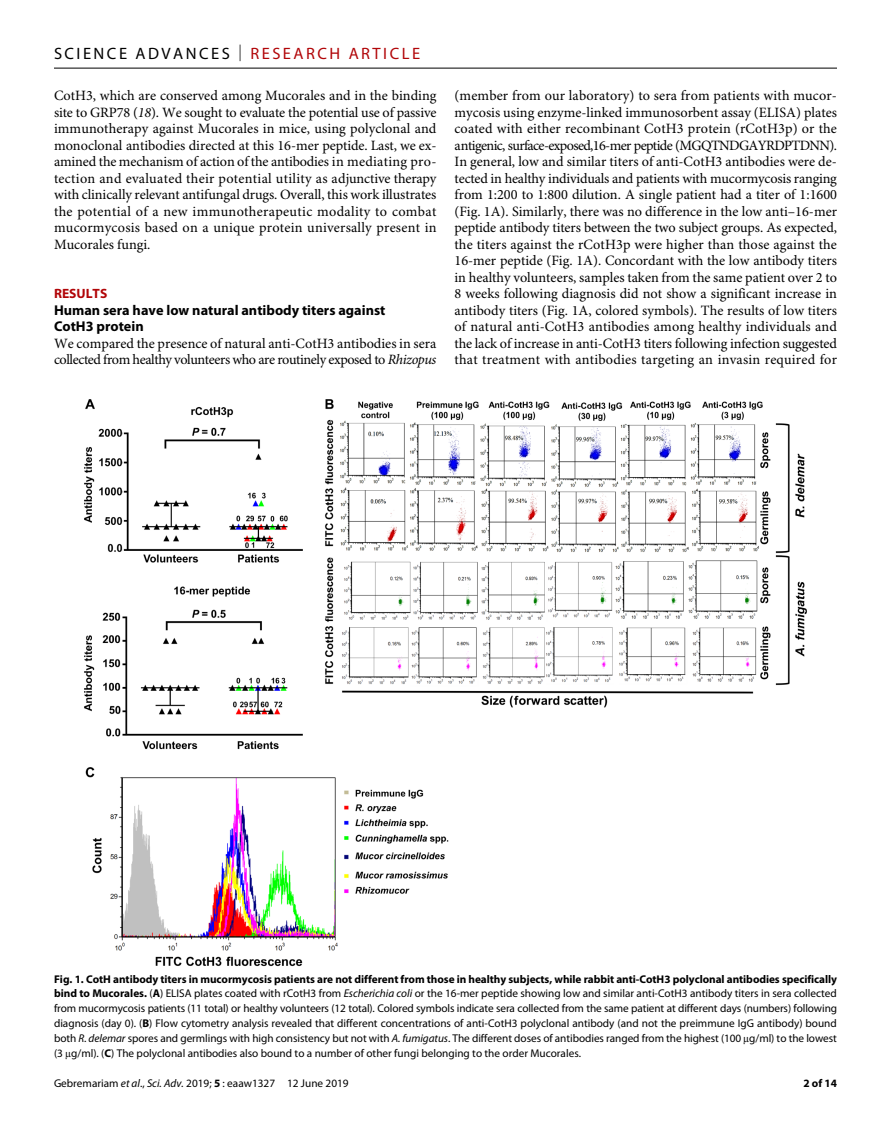
<style>
.page{position:relative;width:891px;height:1134px;background:#fff}
.page>*{position:absolute;margin:0;border:0;box-sizing:border-box;transform-origin:0 0}
.t1{font:16.5px "Myriad Pro";letter-spacing:.15em;color:#000}
.t2{font:14.25px/16.5px "Minion Pro";color:#000;text-align:justify}
.t3{font:14.25px/16.5px "Minion Pro";letter-spacing:-.03em;color:#000}
.t4{font:700 14.25px/16.5px "Myriad Pro";color:#000}
.t5{font:700 13.5px "Myriad Pro";color:#b10508}
.t6{font:11.25px/15px "Myriad Pro";color:#000;text-align:justify}
.t7{font:700 11.25px "Myriad Pro";color:#000}
.s1{font-weight:300}
.s2{color:#b10508}
.s3{font-style:italic}
.s4{font-weight:700}
</style>
<div class="page">
<hr style="left:54px;top:68px;width:783px;height:1px;background:#000">
<img style="left:84px;top:399px;width:723px;height:567px">
<p class="t1" style="left:54px;top:40px;width:368px">SCIENCE ADVANCES <span class="s1">|</span> <span class="s2">RESEARCH ARTICLE</span></p>
<p class="t2" style="left:54px;top:89px;width:384px">CotH3, which are conserved among Mucorales and in the binding site to GRP78 (<span class="s3">18</span>). We sought to evaluate the potential use of passive immunotherapy against Mucorales in mice, using polyclonal and monoclonal antibodies directed at this 16-mer peptide. Last, we ex&shy;amined the mechanism of action of the antibodies in mediating pro&shy;tection and evaluated their potential utility as adjunctive therapy with clinically relevant antifungal drugs. Overall, this work illustrates the potential of a new immunotherapeutic modality to combat mucormycosis based on a unique protein universally present in Mucorales fungi.</p>
<p class="t5" style="left:54px;top:283px;width:55px">RESULTS</p>
<p class="t4" style="left:54px;top:300px;width:333px">Human sera have low natural antibody titers against<br>CotH3 protein</p>
<p class="t3" style="left:54px;top:336px;width:384px">We compared the presence of natural anti-CotH3 antibodies in sera collected from healthy volunteers who are routinely exposed to <span class="s3">Rhizopus</span></p>
<p class="t2" style="left:454px;top:89px;width:384px">(member from our laboratory) to sera from patients with mucor&shy;mycosis using enzyme-linked immunosorbent assay (ELISA) plates coated with either recombinant CotH3 protein (rCotH3p) or the antigenic, surface-exposed,16-mer peptide (MGQTNDGAYRDPTDNN).<br>In general, low and similar titers of anti-CotH3 antibodies were de&shy;tected in healthy individuals and patients with mucormycosis ranging from 1:200 to 1:800 dilution. A single patient had a titer of 1:1600 (Fig. 1A). Similarly, there was no difference in the low anti–16-mer peptide antibody titers between the two subject groups. As expected, the titers against the rCotH3p were higher than those against the 16-mer peptide (Fig. 1A). Concordant with the low antibody titers in healthy volunteers, samples taken from the same patient over 2 to 8 weeks following diagnosis did not show a significant increase in antibody titers (Fig. 1A, colored symbols). The results of low titers of natural anti-CotH3 antibodies among healthy individuals and the lack of increase in anti-CotH3 titers following infection suggested that treatment with antibodies targeting an invasin required for</p>
<p class="t6" style="left:54px;top:971px;width:785px"><span class="s4">Fig. 1. CotH antibody titers in mucormycosis patients are not different from those in healthy subjects, while rabbit anti-CotH3 polyclonal antibodies specifically bind to Mucorales.</span> (<span class="s4">A</span>) ELISA plates coated with rCotH3 from <span class="s3">Escherichia coli</span> or the 16-mer peptide showing low and similar anti-CotH3 antibody titers in sera collected from mucormycosis patients (11 total) or healthy volunteers (12 total). Colored symbols indicate sera collected from the same patient at different days (numbers) following diagnosis (day 0). (<span class="s4">B</span>) Flow cytometry analysis revealed that different concentrations of anti-CotH3 polyclonal antibody (and not the preimmune IgG antibody) bound both <span class="s3">R. delemar</span> spores and germlings with high consistency but not with <span class="s3">A. fumigatus</span>. The different doses of antibodies ranged from the highest (100 g/ml) to the lowest (3 g/ml). (<span class="s4">C</span>) The polyclonal antibodies also bound to a number of other fungi belonging to the order Mucorales.</p>
<p class="t6" style="left:54px;top:1076px;width:296px">Gebremariam <span class="s3">et al</span>., <span class="s3">Sci. Adv.</span> 2019; <span class="s4">5</span> : eaaw1327 12 June 2019</p>
<p class="t7" style="left:803px;top:1074px;width:35px">2 of 14</p>
</div>
